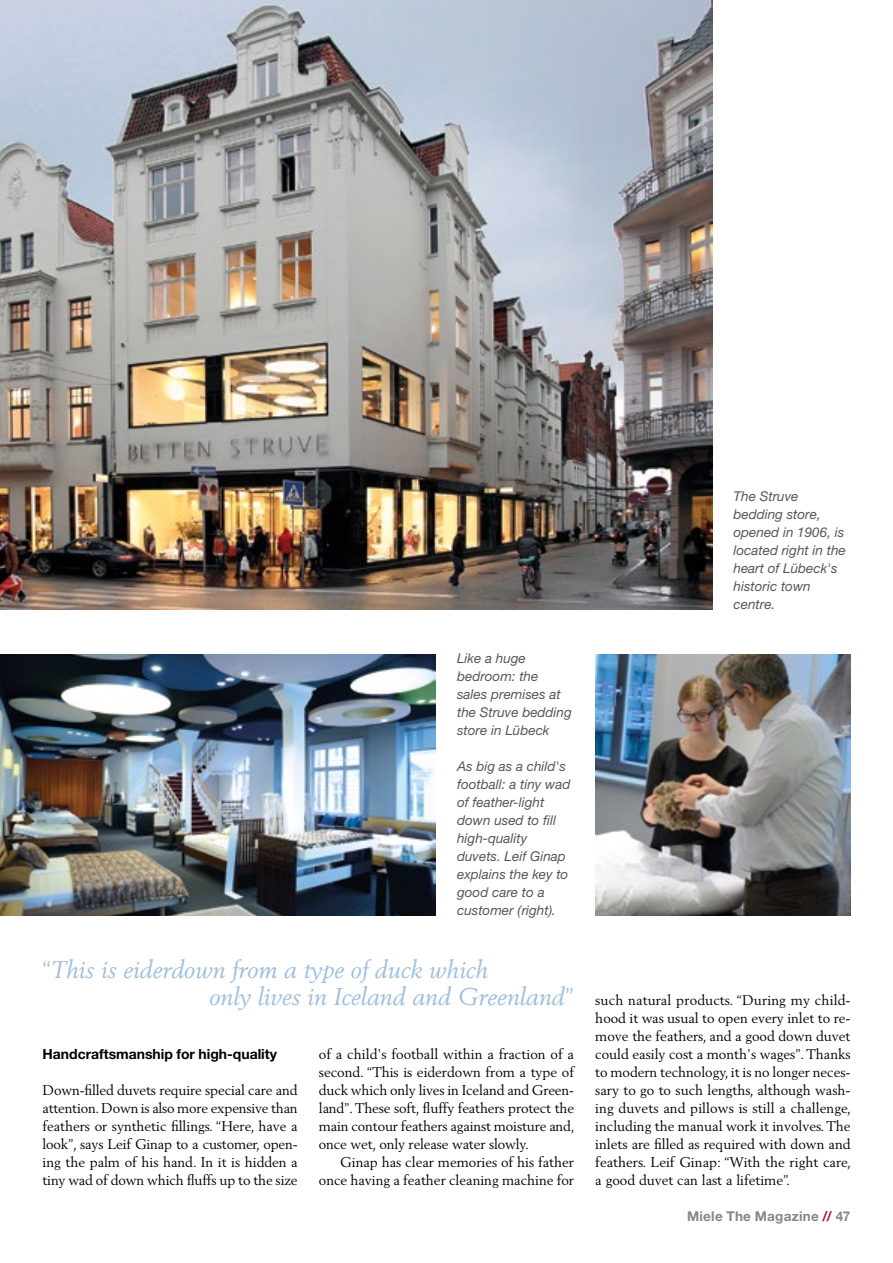
<style>
.page{position:relative;width:893px;height:1263px;background:#fff}
.page>*{position:absolute;margin:0;border:0;box-sizing:border-box;transform-origin:0 0}
.t1{font:italic 24px/27px "Berling";color:#a0bfdc}
.t2{font:13.95px/18px "Berling";color:#000;text-align:justify}
.t3{font:700 13.95px "Helvetica Neue LT";color:#000}
.t4{font:italic 13.5px/18px "Helvetica Neue LT";color:#575756}
.t5{font:700 13.5px "Helvetica Neue LT";letter-spacing:.02em;color:#878787}
.s1{font-style:normal}
.s2{color:#a60d1f}
</style>
<div class="page">
<img style="left:0;top:654px;width:436px;height:261px">
<img style="left:595px;top:654px;width:255px;height:261px">
<img style="left:0;top:0;width:712px;height:609px">
<p class="t4" style="left:457px;top:649px;width:116px">Like a huge bedroom: the sales premises at the Struve bedding store in Lübeck</p>
<p class="t4" style="left:457px;top:757px;width:115px">As big as a child's football: a tiny wad of feather-light down used to fill high-quality duvets. Leif Ginap explains the key to good care to a customer (right).</p>
<h1 class="t1" style="left:209px;top:956px;width:366px;text-indent:-167px"><span class="s1">“</span>This is eiderdown from a type of duck which<br>only lives in Iceland and Greenland<span class="s1">”</span></h1>
<p class="t3" style="left:43px;top:1045px;width:236px">Handcraftsmanship for high-quality</p>
<p class="t2" style="left:43px;top:1081px;width:257px">Down-filled duvets require special care and attention. Down is also more expensive than feathers or synthetic fillings. “Here, have a look”, says Leif Ginap to a customer, open&shy;ing the palm of his hand. In it is hidden a tiny wad of down which fluffs up to the size</p>
<p class="t2" style="left:319px;top:1045px;width:257px">of a child's football within a fraction of a second. “This is eiderdown from a type of duck which only lives in Iceland and Green&shy;land”. These soft, fluffy feathers protect the main contour feathers against moisture and, once wet, only release water slowly.</p>
<p class="t2" style="left:319px;top:1153px;width:257px;text-align:right">Ginap has clear memories of his father once having a feather cleaning machine for</p>
<p class="t4" style="left:733px;top:487px;width:114px">The Struve bedding store, opened in 1906, is located right in the heart of Lübeck's historic town centre.</p>
<p class="t2" style="left:595px;top:991px;width:257px">such natural products. “During my child&shy;hood it was usual to open every inlet to re&shy;move the feathers, and a good down duvet could easily cost a month's wages”. Thanks to modern technology, it is no longer neces&shy;sary to go to such lengths, although wash&shy;ing duvets and pillows is still a challenge, including the manual work it involves. The inlets are filled as required with down and feathers. Leif Ginap: “With the right care, a good duvet can last a lifetime”.</p>
<p class="t5" style="left:687px;top:1208px;width:165px">Miele The Magazine <span class="s2">//</span> 47</p>
</div>
